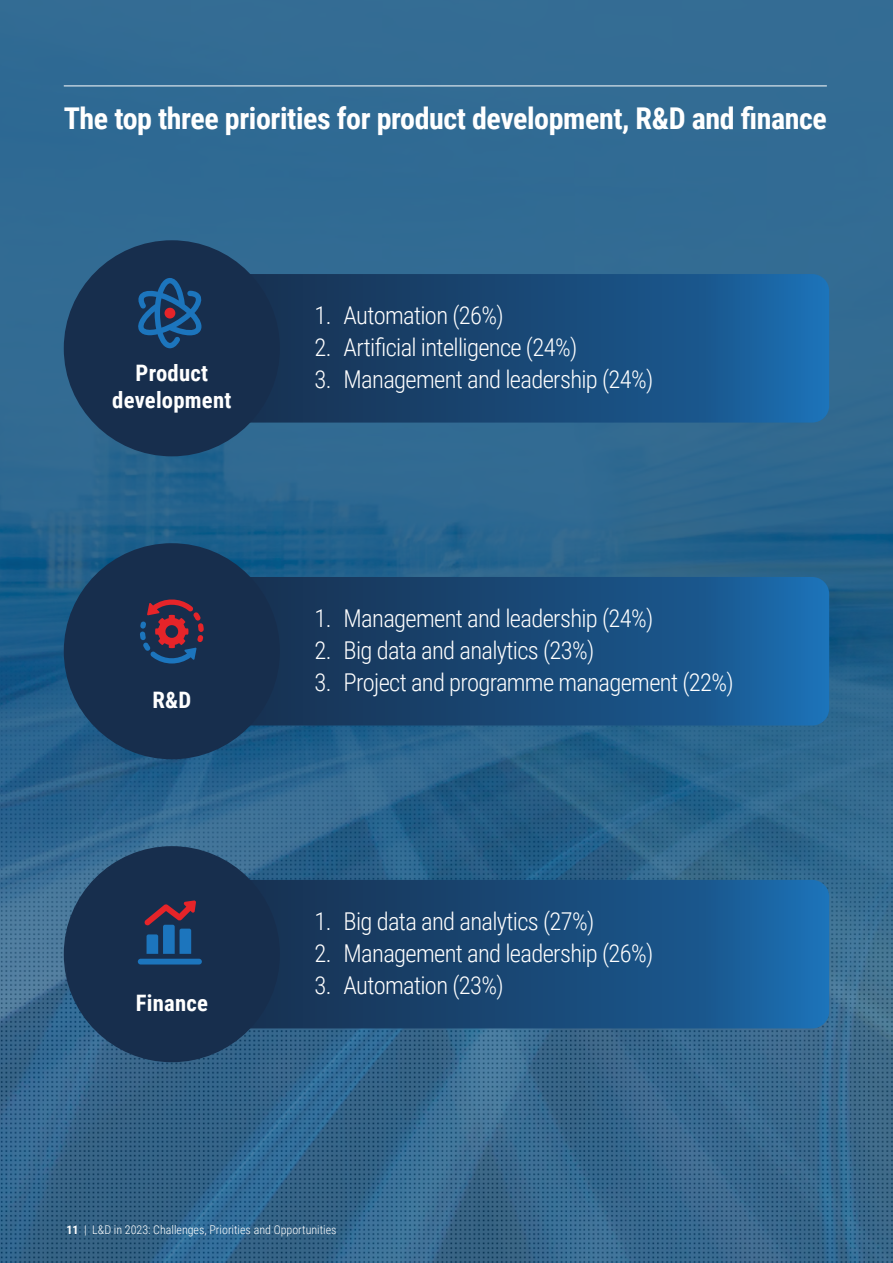
<style>
.page{position:relative;width:893px;height:1263px;background:#fff}
.page>*{position:absolute;margin:0;border:0;box-sizing:border-box;transform-origin:0 0}
.t1{font:700 30px "Roboto Condensed";letter-spacing:-.015em;color:#fff}
.t2{font:300 24.6px "Roboto Condensed";letter-spacing:-.025em;color:#fff}
.t3{font:700 22.65px/26.8px "Roboto Condensed";letter-spacing:.01em;color:#fff;text-align:center}
.t4{font:300 12px "Roboto Condensed";color:#fff}
.s1{font-weight:700}
</style>
<div class="page">
<img style="left:0;top:0;width:893px;height:633px">
<img style="left:1px;top:633px;width:892px;height:630px">
<img style="left:0;top:148px;width:1px;height:1115px">
<hr style="left:64px;top:86px;width:763px;height:1px;background:#fff">
<svg style="left:250px;top:274px;width:579px;height:149px;background:#194c7b"></svg>
<div style="left:64px;top:240px;width:216px;height:216px;background:#172e4d;border-radius:50%"></div>
<svg style="left:251px;top:577px;width:578px;height:148px;background:#194c7b"></svg>
<div style="left:64px;top:543px;width:216px;height:216px;background:#172e4d;border-radius:50%"></div>
<svg style="left:251px;top:880px;width:578px;height:148px;background:#194c7b"></svg>
<div style="left:64px;top:846px;width:216px;height:216px;background:#172e4d;border-radius:50%"></div>
<svg style="left:138px;top:900px;width:64px;height:64px"></svg>
<svg style="left:140px;top:599px;width:64px;height:64px"></svg>
<svg style="left:138px;top:278px;width:64px;height:70px"></svg>
<p class="t1" style="left:64px;top:97px;width:765px">The top three priorities for product development, R&amp;D and finance</p>
<p class="t3" style="left:112px;top:359px;width:121px">Product development</p>
<p class="t3" style="left:152px;top:686px;width:40px">R&amp;D</p>
<p class="t3" style="left:136px;top:989px;width:74px">Finance</p>
<p class="t2" style="left:314px;top:298px;width:191px">1. Automation (26%)</p>
<p class="t2" style="left:314px;top:330px;width:264px">2. Artificial intelligence (24%)</p>
<p class="t2" style="left:314px;top:362px;width:340px">3. Management and leadership (24%)</p>
<p class="t2" style="left:314px;top:601px;width:340px">1. Management and leadership (24%)</p>
<p class="t2" style="left:314px;top:633px;width:281px">2. Big data and analytics (23%)</p>
<p class="t2" style="left:314px;top:665px;width:421px">3. Project and programme management (22%)</p>
<p class="t2" style="left:314px;top:904px;width:281px">1. Big data and analytics (27%)</p>
<p class="t2" style="left:314px;top:936px;width:340px">2. Management and leadership (26%)</p>
<p class="t2" style="left:314px;top:968px;width:191px">3. Automation (23%)</p>
<p class="t4" style="left:67px;top:1221px;width:272px"><span class="s1">11</span> | L&amp;D in 2023: Challenges, Priorities and Opportunities</p>
</div>
